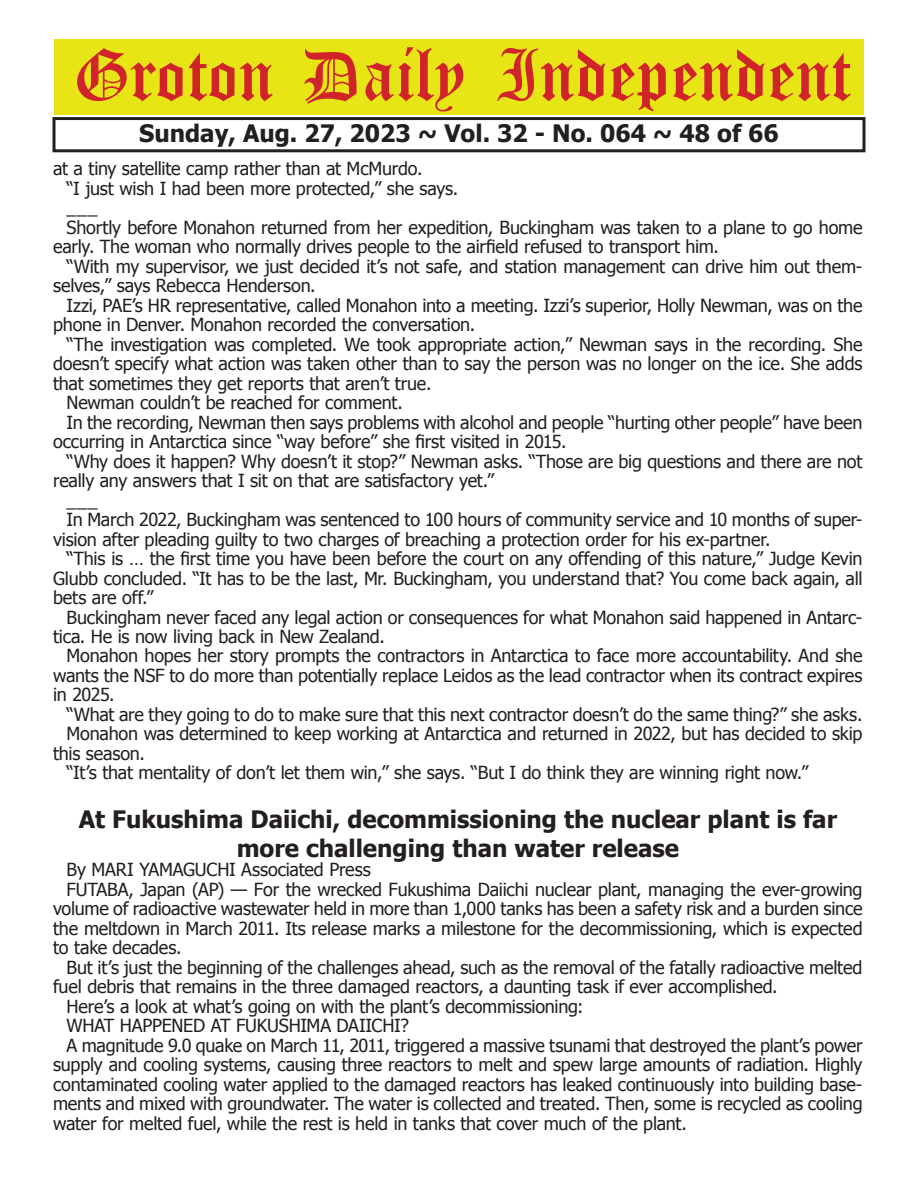
<style>
.page{position:relative;width:918px;height:1188px;background:#fff}
.page>*{position:absolute;margin:0;border:0;box-sizing:border-box;transform-origin:0 0}
.t1{font:54px "Old English Five";color:#d1232a}
.t2{font:700 24px/28.8px "Tahoma";color:#231f20;text-align:center}
.t3{font:18px "Tahoma";letter-spacing:-.01em;color:#231f20}
</style>
<div class="page">
<div style="left:52px;top:117px;width:814px;height:35px;border:3px solid #231f20"></div>
<div style="left:54px;top:40px;width:810px;height:75px;background:#e7e515"></div>
<h1 class="t1" style="left:73px;top:50px;width:779px">Groton Daily Independent</h1>
<h2 class="t2" style="left:139px;top:117px;width:641px">Sunday, Aug. 27, 2023 ~ Vol. 32 - No. 064 ~ 48 of 66</h2>
<p class="t3" style="left:53px;top:157px;width:371px">at a tiny satellite camp rather than at McMurdo.</p>
<p class="t3" style="left:67px;top:176px;width:393px">“I just wish I had been more protected,” she says.</p>
<p class="t3" style="left:67px;top:196px;width:33px">___</p>
<p class="t3" style="left:67px;top:215px;width:798px">Shortly before Monahon returned from her expedition, Buckingham was taken to a plane to go home</p>
<p class="t3" style="left:53px;top:235px;width:667px">early. The woman who normally drives people to the airfield refused to transport him.</p>
<p class="t3" style="left:67px;top:254px;width:797px">“With my supervisor, we just decided it’s not safe, and station management can drive him out them-</p>
<p class="t3" style="left:53px;top:273px;width:264px">selves,” says Rebecca Henderson.</p>
<p class="t3" style="left:67px;top:293px;width:797px">Izzi, PAE’s HR representative, called Monahon into a meeting. Izzi’s superior, Holly Newman, was on the</p>
<p class="t3" style="left:53px;top:312px;width:424px">phone in Denver. Monahon recorded the conversation.</p>
<p class="t3" style="left:67px;top:332px;width:797px">“The investigation was completed. We took appropriate action,” Newman says in the recording. She</p>
<p class="t3" style="left:53px;top:351px;width:811px">doesn’t specify what action was taken other than to say the person was no longer on the ice. She adds</p>
<p class="t3" style="left:53px;top:371px;width:380px">that sometimes they get reports that aren’t true.</p>
<p class="t3" style="left:67px;top:390px;width:338px">Newman couldn’t be reached for comment.</p>
<p class="t3" style="left:67px;top:410px;width:797px">In the recording, Newman then says problems with alcohol and people “hurting other people” have been</p>
<p class="t3" style="left:53px;top:429px;width:515px">occurring in Antarctica since “way before” she first visited in 2015.</p>
<p class="t3" style="left:67px;top:449px;width:797px">“Why does it happen? Why doesn’t it stop?” Newman asks. “Those are big questions and there are not</p>
<p class="t3" style="left:53px;top:468px;width:443px">really any answers that I sit on that are satisfactory yet.”</p>
<p class="t3" style="left:67px;top:488px;width:33px">___</p>
<p class="t3" style="left:67px;top:507px;width:797px">In March 2022, Buckingham was sentenced to 100 hours of community service and 10 months of super-</p>
<p class="t3" style="left:53px;top:527px;width:719px">vision after pleading guilty to two charges of breaching a protection order for his ex-partner.</p>
<p class="t3" style="left:67px;top:546px;width:797px">“This is … the first time you have been before the court on any offending of this nature,” Judge Kevin</p>
<p class="t3" style="left:53px;top:566px;width:811px">Glubb concluded. “It has to be the last, Mr. Buckingham, you understand that? You come back again, all</p>
<p class="t3" style="left:53px;top:585px;width:102px">bets are off.”</p>
<p class="t3" style="left:67px;top:605px;width:797px">Buckingham never faced any legal action or consequences for what Monahon said happened in Antarc-</p>
<p class="t3" style="left:53px;top:624px;width:333px">tica. He is now living back in New Zealand.</p>
<p class="t3" style="left:67px;top:644px;width:797px">Monahon hopes her story prompts the contractors in Antarctica to face more accountability. And she</p>
<p class="t3" style="left:53px;top:663px;width:811px">wants the NSF to do more than potentially replace Leidos as the lead contractor when its contract expires</p>
<p class="t3" style="left:53px;top:683px;width:63px">in 2025.</p>
<p class="t3" style="left:67px;top:702px;width:797px">“What are they going to do to make sure that this next contractor doesn’t do the same thing?” she asks.</p>
<p class="t3" style="left:67px;top:722px;width:797px">Monahon was determined to keep working at Antarctica and returned in 2022, but has decided to skip</p>
<p class="t3" style="left:53px;top:741px;width:93px">this season.</p>
<p class="t3" style="left:67px;top:761px;width:743px">“It’s that mentality of don’t let them win,” she says. “But I do think they are winning right now.”</p>
<h2 class="t2" style="left:79px;top:803px;width:760px">At Fukushima Daiichi, decommissioning the nuclear plant is far more challenging than water release</h2>
<p class="t3" style="left:67px;top:858px;width:306px">By MARI YAMAGUCHI Associated Press</p>
<p class="t3" style="left:67px;top:877px;width:797px">FUTABA, Japan (AP) — For the wrecked Fukushima Daiichi nuclear plant, managing the ever-growing</p>
<p class="t3" style="left:53px;top:897px;width:811px">volume of radioactive wastewater held in more than 1,000 tanks has been a safety risk and a burden since</p>
<p class="t3" style="left:53px;top:916px;width:811px">the meltdown in March 2011. Its release marks a milestone for the decommissioning, which is expected</p>
<p class="t3" style="left:53px;top:936px;width:130px">to take decades.</p>
<p class="t3" style="left:67px;top:955px;width:797px">But it’s just the beginning of the challenges ahead, such as the removal of the fatally radioactive melted</p>
<p class="t3" style="left:53px;top:975px;width:726px">fuel debris that remains in the three damaged reactors, a daunting task if ever accomplished.</p>
<p class="t3" style="left:67px;top:994px;width:519px">Here’s a look at what’s going on with the plant’s decommissioning:</p>
<p class="t3" style="left:67px;top:1014px;width:344px">WHAT HAPPENED AT FUKUSHIMA DAIICHI?</p>
<p class="t3" style="left:67px;top:1033px;width:797px">A magnitude 9.0 quake on March 11, 2011, triggered a massive tsunami that destroyed the plant’s power</p>
<p class="t3" style="left:53px;top:1053px;width:811px">supply and cooling systems, causing three reactors to melt and spew large amounts of radiation. Highly</p>
<p class="t3" style="left:53px;top:1072px;width:811px">contaminated cooling water applied to the damaged reactors has leaked continuously into building base-</p>
<p class="t3" style="left:53px;top:1092px;width:811px">ments and mixed with groundwater. The water is collected and treated. Then, some is recycled as cooling</p>
<p class="t3" style="left:53px;top:1111px;width:635px">water for melted fuel, while the rest is held in tanks that cover much of the plant.</p>
</div>
